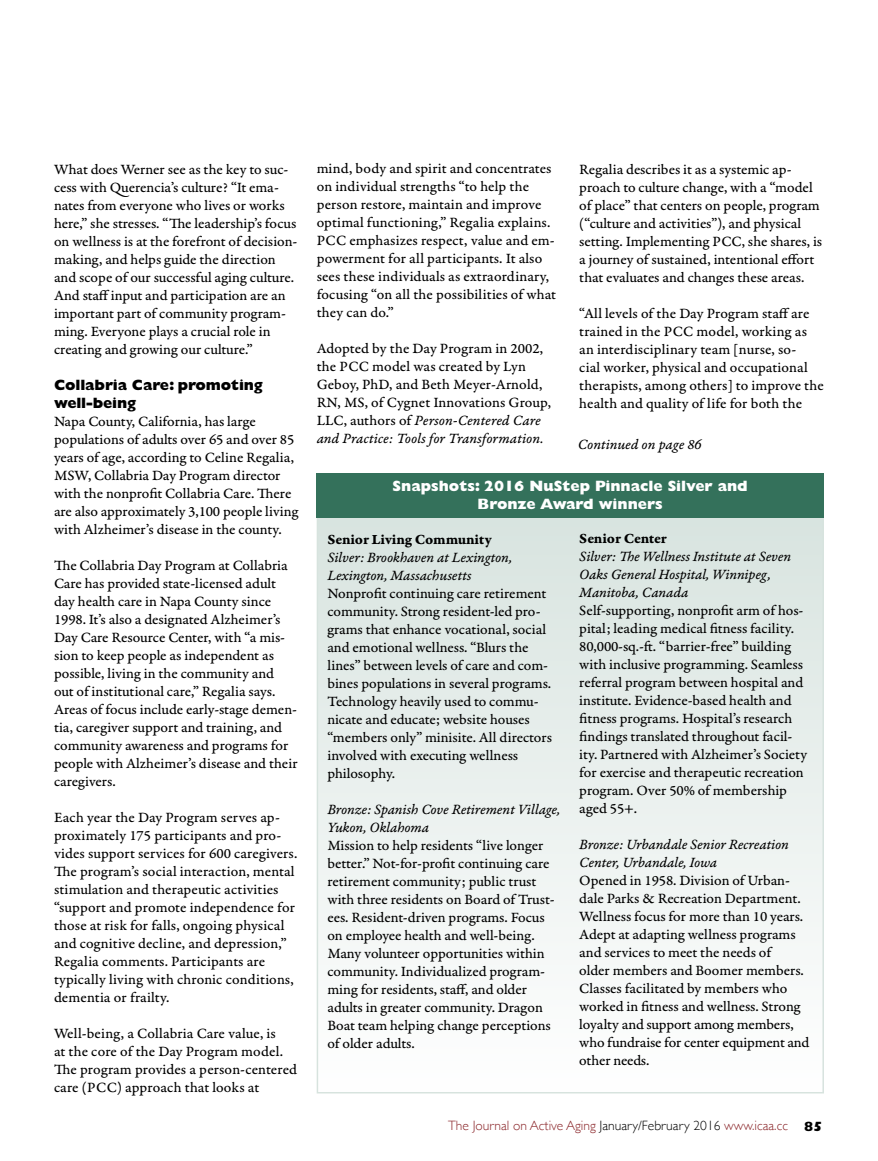
<style>
.page{position:relative;width:878px;height:1161px;background:#fff}
.page>*{position:absolute;margin:0;border:0;box-sizing:border-box;transform-origin:0 0}
.t1{font:15px/18px "Garamond Premr Pro Capt";letter-spacing:-.005em;color:#000}
.t2{font:15px/18px "Garamond Premr Pro It Capt";letter-spacing:-.01em;color:#000}
.t3{font:800 15px/18px "Gill Sans";color:#fff;text-align:center}
.t4{font:800 15px/18px "Gill Sans";letter-spacing:-.01em;color:#000}
.t5{font:15px "Garamond Premr Pro Bd Capt";letter-spacing:-.015em;color:#000}
.t6{font:300 13.5px "Gill Sans";color:#8a2529}
.s1{font-family:"Garamond Premr Pro Capt"}
.s2{color:#000}
.s3{font-weight:800;color:#000}
</style>
<div class="page">
<div style="left:317px;top:494px;width:506px;height:599px;background:linear-gradient(to bottom,#d6e3de,#fefefe)"></div>
<div style="left:316px;top:474px;width:508px;height:44px;background:#34715b"></div>
<p class="t1" style="left:54px;top:160px;width:245px">What does Werner see as the key to suc&shy;cess with Querencia’s culture? “It ema&shy;nates from everyone who lives or works here,” she stresses. “The leadership’s focus on wellness is at the forefront of decision&shy;making, and helps guide the direction and scope of our successful aging culture.<br>And staff input and participation are an important part of community program&shy;ming. Everyone plays a crucial role in creating and growing our culture.”</p>
<p class="t4" style="left:54px;top:376px;width:210px">Collabria Care: promoting well-being</p>
<p class="t1" style="left:54px;top:412px;width:246px">Napa County, California, has large populations of adults over 65 and over 85 years of age, according to Celine Regalia, MSW, Collabria Day Program director with the nonprofit Collabria Care. There are also approximately 3,100 people living with Alzheimer’s disease in the county.</p>
<p class="t1" style="left:54px;top:556px;width:245px">The Collabria Day Program at Collabria Care has provided state-licensed adult day health care in Napa County since 1998. It’s also a designated Alzheimer’s Day Care Resource Center, with “a mis&shy;sion to keep people as independent as possible, living in the community and<br>out of institutional care,” Regalia says.<br>Areas of focus include early-stage demen&shy;tia, caregiver support and training, and community awareness and programs for people with Alzheimer’s disease and their caregivers.</p>
<p class="t1" style="left:54px;top:808px;width:245px">Each year the Day Program serves ap&shy;proximately 175 participants and pro&shy;vides support services for 600 caregivers.<br>The program’s social interaction, mental stimulation and therapeutic activities “support and promote independence for those at risk for falls, ongoing physical and cognitive decline, and depression,” Regalia comments. Participants are typically living with chronic conditions, dementia or frailty.</p>
<p class="t1" style="left:54px;top:1024px;width:244px">Well-being, a Collabria Care value, is<br>at the core of the Day Program model.<br>The program provides a person-centered care (PCC) approach that looks at</p>
<p class="t1" style="left:316px;top:160px;width:241px">mind, body and spirit and concentrates on individual strengths “to help the person restore, maintain and improve optimal functioning,” Regalia explains.<br>PCC emphasizes respect, value and em&shy;powerment for all participants. It also sees these individuals as extraordinary, focusing “on all the possibilities of what they can do.”</p>
<p class="t1" style="left:316px;top:340px;width:236px">Adopted by the Day Program in 2002, the PCC model was created by Lyn Geboy, PhD, and Beth Meyer-Arnold, RN, MS, of Cygnet Innovations Group,</p>
<p class="t2" style="left:316px;top:412px;width:229px"><span class="s1">LLC, authors of</span> Person-Centered Care and Practice: Tools for Transformation.</p>
<p class="t1" style="left:579px;top:160px;width:244px">Regalia describes it as a systemic ap&shy;proach to culture change, with a “model of place” that centers on people, program (“culture and activities”), and physical setting. Implementing PCC, she shares, is a journey of sustained, intentional effort that evaluates and changes these areas.</p>
<p class="t1" style="left:579px;top:304px;width:246px">“All levels of the Day Program staff are trained in the PCC model, working as an interdisciplinary team [nurse, so-<br>cial worker, physical and occupational therapists, among others] to improve the health and quality of life for both the</p>
<p class="t2" style="left:578px;top:436px;width:125px">Continued on page 86</p>
<p class="t3" style="left:392px;top:477px;width:356px">Snapshots: 2016 NuStep Pinnacle Silver and<br>Bronze Award winners</p>
<p class="t5" style="left:327px;top:530px;width:166px">Senior Living Community</p>
<p class="t2" style="left:327px;top:549px;width:186px">Silver: Brookhaven at Lexington,<br>Lexington, Massachusetts</p>
<p class="t1" style="left:327px;top:585px;width:226px">Nonprofit continuing care retirement community. Strong resident-led pro&shy;grams that enhance vocational, social and emotional wellness. “Blurs the lines” between levels of care and com&shy;bines populations in several programs.<br>Technology heavily used to commu&shy;nicate and educate; website houses “members only” minisite. All directors involved with executing wellness philosophy.</p>
<p class="t2" style="left:327px;top:801px;width:234px">Bronze: Spanish Cove Retirement Village,<br>Yukon, Oklahoma</p>
<p class="t1" style="left:327px;top:837px;width:228px">Mission to help residents “live longer better.” Not-for-profit continuing care retirement community; public trust with three residents on Board of Trust&shy;ees. Resident-driven programs. Focus on employee health and well-being.<br>Many volunteer opportunities within community. Individualized program&shy;ming for residents, staff, and older adults in greater community. Dragon Boat team helping change perceptions of older adults.</p>
<p class="t5" style="left:579px;top:529px;width:89px">Senior Center</p>
<p class="t2" style="left:579px;top:548px;width:213px">Silver: The Wellness Institute at Seven<br>Oaks General Hospital, Winnipeg,<br>Manitoba, Canada</p>
<p class="t1" style="left:579px;top:602px;width:229px">Self-supporting, nonprofit arm of hos&shy;pital; leading medical fitness facility.<br>80,000-sq.-ft. “barrier-free” building with inclusive programming. Seamless referral program between hospital and institute. Evidence-based health and fitness programs. Hospital’s research findings translated throughout facil&shy;ity. Partnered with Alzheimer’s Society for exercise and therapeutic recreation program. Over 50% of membership aged 55+.</p>
<p class="t2" style="left:579px;top:836px;width:211px">Bronze: Urbandale Senior Recreation<br>Center, Urbandale, Iowa</p>
<p class="t1" style="left:579px;top:872px;width:231px">Opened in 1958. Division of Urban&shy;dale Parks &amp; Recreation Department.<br>Wellness focus for more than 10 years.<br>Adept at adapting wellness programs and services to meet the needs of<br>older members and Boomer members.<br>Classes facilitated by members who worked in fitness and wellness. Strong loyalty and support among members, who fundraise for center equipment and other needs.</p>
<p class="t6" style="left:448px;top:1115px;width:376px">The Journal on Active Aging <span class="s2">January/February 2016</span> www.icaa.cc <span class="s3">85</span></p>
</div>
